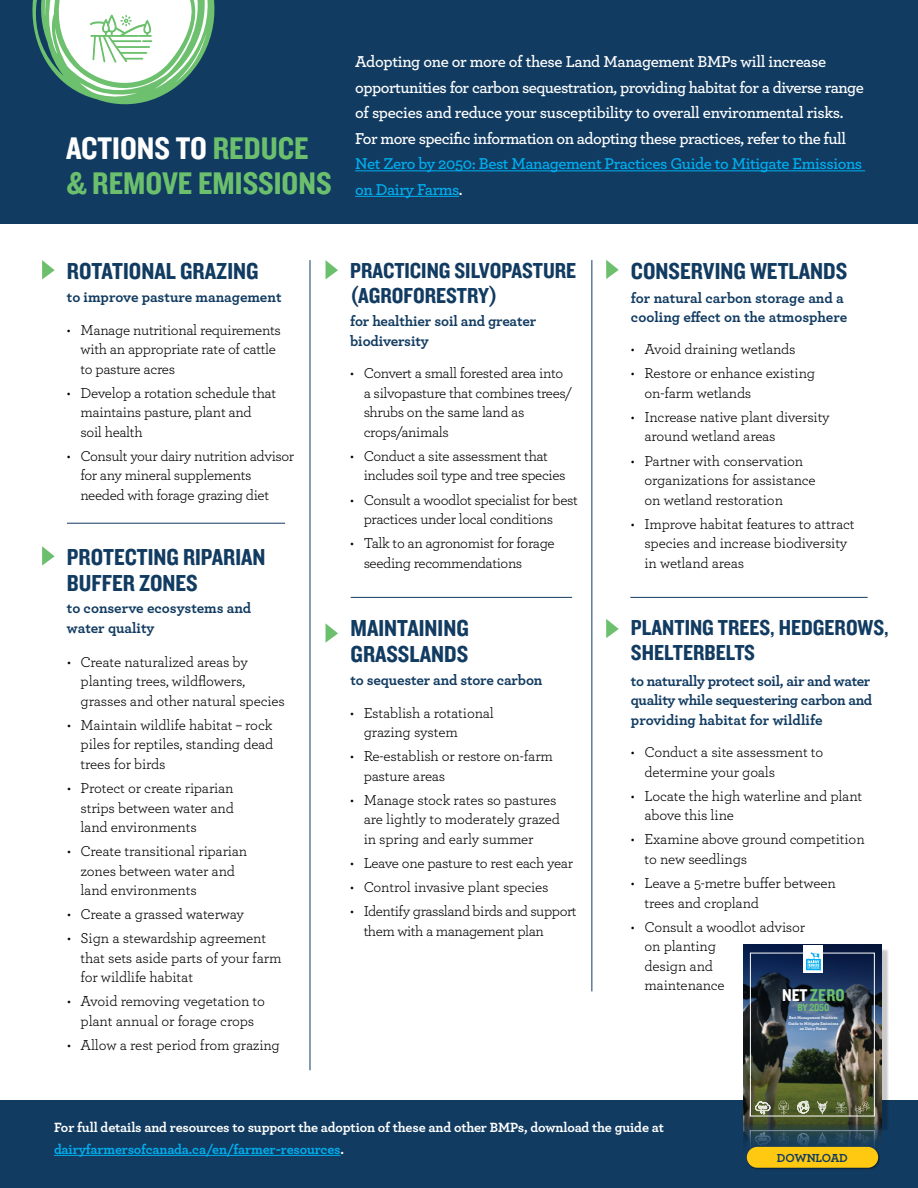
<style>
.page{position:relative;width:918px;height:1188px;background:#fff}
.page>*{position:absolute;margin:0;border:0;box-sizing:border-box;transform-origin:0 0}
.Category_Header{font:32.4px/35px "Knockout 50 Welterweight";color:#6cc06d}
.Category_Header-2{font:24px/25.5px "Knockout 50 Welterweight";color:#113b61}
.Category_Header-3{font:22.5px/25.5px "Knockout 50 Welterweight";color:#113b61}
.t1{font:17.7px "Knockout 50 Welterweight";letter-spacing:.01em;color:#6cc06d}
.BMP_body_copy{font:600 16.5px/25.5px "Archer";letter-spacing:-.03em;color:#fff}
.t2{font:15px/19.5px "Archer";letter-spacing:-.02em;color:#000}
.t3{font:700 15px/19.5px "Archer";letter-spacing:-.01em;color:#113b61}
.BMP_body_copy-2{font:700 14.1px/21.8px "Archer";letter-spacing:-.01em;color:#fff}
.BMP_body_copy-3{font:700 12.15px "Archer";letter-spacing:-.01em;color:#113b61}
.t4{font:10.65px "Knockout 50 Welterweight";letter-spacing:-.01em;color:#6cc06d}
.t5{font:700 4.35px/5.4px "Archer";letter-spacing:.005em;color:#fff;text-align:center;scale:.92 1}
.s1{color:#fff}
.s2{color:#00aeef}
</style>
<div class="page">
<div style="left:0;top:1101px;width:918px;height:87px;background:#113b61"></div>
<div style="left:748px;top:949px;width:142px;height:182px;background:#000;opacity:.21"></div>
<svg style="left:744px;top:945px;width:137px;height:69px;background:#1c2e4c"></svg>
<img style="left:744px;top:1014px;width:137px;height:109px">
<div style="left:750px;top:953px;width:124px;height:163px;border:1px solid #fff"></div>
<div style="left:804px;top:945px;width:19px;height:28px;background:#fff"></div>
<svg style="left:806px;top:952px;width:15px;height:19px"></svg>
<svg style="left:797px;top:1101px;width:12px;height:12px"></svg>
<svg style="left:836px;top:1102px;width:11px;height:12px"></svg>
<svg style="left:855px;top:1101px;width:15px;height:13px"></svg>
<svg style="left:817px;top:1101px;width:10px;height:13px"></svg>
<svg style="left:778px;top:1101px;width:11px;height:14px"></svg>
<svg style="left:755px;top:1102px;width:15px;height:12px"></svg>
<svg style="left:744px;top:1123px;width:137px;height:36px"></svg>
<svg style="left:750px;top:1131px;width:124px;height:16px"></svg>
<hr style="left:54px;top:1155px;width:287px;height:1px;background:#00aeef">
<hr style="left:310px;top:260px;width:1px;height:810px;background:#113b61">
<hr style="left:591px;top:260px;width:1px;height:731px;background:#113b61">
<hr style="left:67px;top:523px;width:218px;height:1px;background:#113b61">
<hr style="left:351px;top:597px;width:221px;height:1px;background:#113b61">
<hr style="left:630px;top:597px;width:238px;height:1px;background:#113b61">
<div style="left:0;top:0;width:918px;height:223px;background:#113b61"></div>
<hr style="left:355px;top:170px;width:510px;height:1px;background:#00aeef">
<hr style="left:355px;top:196px;width:104px;height:1px;background:#00aeef">
<svg style="left:42px;top:260px;width:13px;height:19px"></svg>
<svg style="left:326px;top:260px;width:12px;height:19px"></svg>
<svg style="left:42px;top:546px;width:13px;height:20px"></svg>
<svg style="left:326px;top:624px;width:12px;height:19px"></svg>
<svg style="left:606px;top:619px;width:13px;height:19px"></svg>
<svg style="left:606px;top:260px;width:13px;height:19px"></svg>
<svg style="left:32px;top:0;width:183px;height:105px"></svg>
<div style="left:747px;top:1147px;width:133px;height:23px;background:#000;opacity:.4"></div>
<div style="left:747px;top:1147px;width:131px;height:21px;background:#ffc912;border-radius:10px"></div>
<p class="Category_Header" style="left:66px;top:129px;width:267px"><span class="s1">ACTIONS TO</span> REDUCE &amp; REMOVE EMISSIONS</p>
<p class="BMP_body_copy" style="left:355px;top:48px;width:510px">Adopting one or more of these Land Management BMPs will increase opportunities for carbon sequestration, providing habitat for a diverse range of species and reduce your susceptibility to overall environmental risks.<br>For more specific information on adopting these practices, refer to the full <span class="s2">Net Zero by 2050: Best Management Practices Guide to Mitigate Emissions on Dairy Farms</span>.</p>
<p class="Category_Header-2" style="left:67px;top:257px;width:193px">ROTATIONAL GRAZING</p>
<p class="t3" style="left:67px;top:286px;width:216px">to improve pasture management</p>
<p class="t2" style="left:80px;top:319px;width:202px;text-indent:-14px">• Manage nutritional requirements with an appropriate rate of cattle to pasture acres</p>
<p class="t2" style="left:80px;top:382px;width:197px;text-indent:-14px">• Develop a rotation schedule that maintains pasture, plant and soil health</p>
<p class="t2" style="left:80px;top:445px;width:215px;text-indent:-14px">• Consult your dairy nutrition advisor for any mineral supplements needed with forage grazing diet</p>
<p class="Category_Header-2" style="left:67px;top:544px;width:200px">PROTECTING RIPARIAN<br>BUFFER ZONES</p>
<p class="t3" style="left:67px;top:598px;width:186px">to conserve ecosystems and water quality</p>
<p class="t2" style="left:81px;top:651px;width:206px;text-indent:-14px">• Create naturalized areas by planting trees, wildflowers, grasses and other natural species</p>
<p class="t2" style="left:81px;top:714px;width:194px;text-align:justify;text-indent:-14px">• Maintain wildlife habitat – rock piles for reptiles, standing dead trees for birds</p>
<p class="t2" style="left:81px;top:778px;width:155px;text-align:justify;text-indent:-14px">• Protect or create riparian strips between water and land environments</p>
<p class="t2" style="left:81px;top:841px;width:168px;text-indent:-14px">• Create transitional riparian zones between water and land environments</p>
<p class="t2" style="left:67px;top:904px;width:178px">• Create a grassed waterway</p>
<p class="t2" style="left:81px;top:928px;width:202px;text-indent:-14px">• Sign a stewardship agreement that sets aside parts of your farm for wildlife habitat</p>
<p class="t2" style="left:67px;top:991px;width:199px;text-align:center">• Avoid removing vegetation to plant annual or forage crops</p>
<p class="t2" style="left:67px;top:1035px;width:214px">• Allow a rest period from grazing</p>
<p class="Category_Header-3" style="left:350px;top:257px;width:228px">PRACTICING SILVOPASTURE (AGROFORESTRY)</p>
<p class="t3" style="left:350px;top:311px;width:188px">for healthier soil and greater biodiversity</p>
<p class="t2" style="left:364px;top:363px;width:210px;text-indent:-14px">• Convert a small forested area into a silvopasture that combines trees/ shrubs on the same land as crops/animals</p>
<p class="t2" style="left:364px;top:445px;width:204px;text-indent:-14px">• Conduct a site assessment that includes soil type and tree species</p>
<p class="t2" style="left:364px;top:489px;width:216px;text-indent:-14px">• Consult a woodlot specialist for best practices under local conditions</p>
<p class="t2" style="left:364px;top:533px;width:193px;text-indent:-14px">• Talk to an agronomist for forage seeding recommendations</p>
<p class="Category_Header-2" style="left:351px;top:615px;width:120px">MAINTAINING<br>GRASSLANDS</p>
<p class="t3" style="left:351px;top:669px;width:193px">to sequester and store carbon</p>
<p class="t2" style="left:364px;top:702px;width:132px;text-indent:-14px">• Establish a rotational grazing system</p>
<p class="t2" style="left:364px;top:746px;width:191px;text-indent:-14px">• Re-establish or restore on-farm pasture areas</p>
<p class="t2" style="left:364px;top:789px;width:198px;text-indent:-14px">• Manage stock rates so pastures are lightly to moderately grazed in spring and early summer</p>
<p class="t2" style="left:350px;top:852px;width:225px">• Leave one pasture to rest each year</p>
<p class="t2" style="left:350px;top:876px;width:200px">• Control invasive plant species</p>
<p class="t2" style="left:364px;top:901px;width:215px;text-indent:-14px">• Identify grassland birds and support them with a management plan</p>
<p class="Category_Header-2" style="left:631px;top:257px;width:218px">CONSERVING WETLANDS</p>
<p class="t3" style="left:631px;top:287px;width:218px">for natural carbon storage and a cooling effect on the atmosphere</p>
<p class="t2" style="left:631px;top:339px;width:166px">• Avoid draining wetlands</p>
<p class="t2" style="left:644px;top:363px;width:172px;text-indent:-14px">• Restore or enhance existing on-farm wetlands</p>
<p class="t2" style="left:644px;top:406px;width:187px;text-indent:-14px">• Increase native plant diversity around wetland areas</p>
<p class="t2" style="left:644px;top:450px;width:173px;text-indent:-14px">• Partner with conservation organizations for assistance on wetland restoration</p>
<p class="t2" style="left:644px;top:513px;width:212px;text-indent:-14px">• Improve habitat features to attract species and increase biodiversity in wetland areas</p>
<p class="Category_Header-3" style="left:631px;top:614px;width:259px">PLANTING TREES, HEDGEROWS,<br>SHELTERBELTS</p>
<p class="t3" style="left:631px;top:670px;width:243px">to naturally protect soil, air and water quality while sequestering carbon and providing habitat for wildlife</p>
<p class="t2" style="left:644px;top:742px;width:180px;text-indent:-14px">• Conduct a site assessment to determine your goals</p>
<p class="t2" style="left:644px;top:785px;width:219px;text-indent:-14px">• Locate the high waterline and plant above this line</p>
<p class="t2" style="left:644px;top:829px;width:222px;text-indent:-14px">• Examine above ground competition to new seedlings</p>
<p class="t2" style="left:644px;top:873px;width:193px;text-indent:-14px">• Leave a 5-metre buffer between trees and cropland</p>
<p class="t2" style="left:644px;top:916px;width:162px;text-indent:-14px">• Consult a woodlot advisor on planting<br>design and<br>maintenance</p>
<p class="t1" style="left:782px;top:984px;width:64px"><span class="s1">NET</span> ZERO</p>
<p class="t4" style="left:797px;top:1001px;width:33px">BY 2050</p>
<p class="t5" style="left:788px;top:1015px;width:56px">Best Management Practices<br>Guide to Mitigate Emissions on Dairy Farms</p>
<p class="BMP_body_copy-2" style="left:54px;top:1116px;width:612px">For full details and resources to support the adoption of these and other BMPs, download the guide at <span class="s2">dairyfarmersofcanada.ca/en/farmer-resources</span>.</p>
<p class="BMP_body_copy-3" style="left:777px;top:1148px;width:73px">DOWNLOAD</p>
</div>
